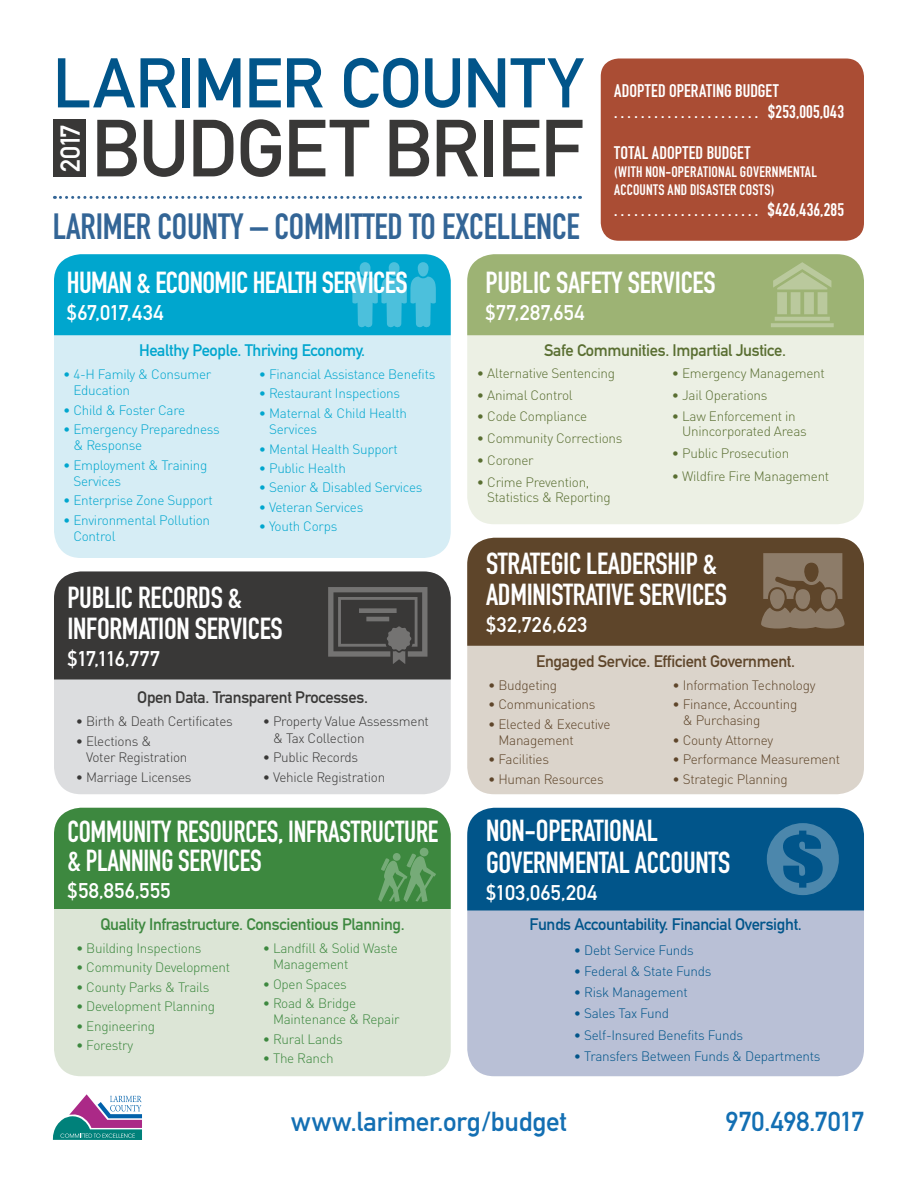
<style>
.page{position:relative;width:918px;height:1188px;background:#fff}
.page>*{position:absolute;margin:0;border:0;box-sizing:border-box;transform-origin:0 0}
.t1{font:79.5px "DIN Mittelschrift";letter-spacing:-.015em;color:#393837}
.t2{font:69px "DIN Mittelschrift";letter-spacing:-.005em;color:#01558a}
.t3{font:36px "DIN Engschrift";letter-spacing:-.005em;color:#336596}
.t4{font:30px/31.5px "DIN Engschrift";letter-spacing:-.01em;color:#fff}
.t5{font:30px/28.5px "DIN Engschrift";letter-spacing:-.01em;color:#fff;scale:.95 1}
.t6{font:27px "DIN Mittelschrift";letter-spacing:-.01em;color:#136fb3}
.t7{font:27px "DIN Mittelschrift";color:#fff}
.t8{font:21px "DIN Mittelschrift";letter-spacing:.015em;color:#fff}
.t9{font:18px/21px "DIN Engschrift";letter-spacing:.01em;color:#fff}
.t10{font:16.5px "DIN Mittelschrift";letter-spacing:-.02em;color:#3d883f}
.t11{font:16.5px "DIN Mittelschrift";letter-spacing:-.02em;color:#01558a}
.t12{font:16.5px "DIN Mittelschrift";letter-spacing:-.02em;color:#5e452a}
.t13{font:16.5px "DIN Mittelschrift";letter-spacing:-.02em;color:#596e31}
.t14{font:16.5px "DIN Mittelschrift";letter-spacing:-.02em;color:#00a6ce}
.t15{font:16.5px "DIN Mittelschrift";letter-spacing:-.02em;color:#393837}
.t16{font:15px/18px "DIN Engschrift";letter-spacing:.015em;color:#fff}
.t17{font:300 13.5px/16.2px "DINOT";letter-spacing:-.02em;color:#00a6ce}
.t18{font:300 13.5px/15px "DINOT";letter-spacing:-.02em;color:#596e31}
.t19{font:300 13.5px/16.2px "DINOT";letter-spacing:-.02em;color:#3d883f}
.t20{font:300 13.5px/16.2px "DINOT";letter-spacing:-.02em;color:#5e452a}
.t21{font:300 13.5px/16.2px "DINOT";letter-spacing:-.02em;color:#393837}
.t22{font:300 13.5px "DINOT";letter-spacing:-.02em;color:#01558a}
</style>
<div class="page">
<svg style="left:54px;top:196px;width:527px;height:3px"></svg>
<div style="left:54px;top:254px;width:397px;height:304px;background:#d6edf5;border-radius:27px"></div>
<svg style="left:54px;top:254px;width:397px;height:81px;background:#0aa9d0"></svg>
<div style="left:54px;top:572px;width:397px;height:222px;background:#dcdddf;border-radius:27px"></div>
<svg style="left:54px;top:572px;width:397px;height:108px;background:#3f3e3d"></svg>
<div style="left:54px;top:808px;width:397px;height:268px;background:#dce5d6;border-radius:27px"></div>
<div style="left:54px;top:808px;width:397px;height:101px;background:#3d883f"></div>
<div style="left:420px;top:848px;width:8px;height:8px;background:#76ab78;border-radius:50%"></div>
<div style="left:467px;top:254px;width:397px;height:270px;background:#ecf0e4;border-radius:27px"></div>
<svg style="left:467px;top:254px;width:397px;height:81px;background:#a0b578"></svg>
<div style="left:467px;top:538px;width:397px;height:256px;background:#dbd4cb;border-radius:27px"></div>
<svg style="left:467px;top:538px;width:397px;height:108px;background:#644c32"></svg>
<div style="left:467px;top:813px;width:397px;height:263px;background:#b9c0d6;border-radius:27px"></div>
<svg style="left:467px;top:808px;width:397px;height:102px;background:#07598d"></svg>
<svg style="left:53px;top:1094px;width:89px;height:46px"></svg>
<div style="left:601px;top:58px;width:263px;height:183px;background:#aa4d34;border-radius:18px"></div>
<div style="left:53px;top:120px;width:33px;height:57px;background:#393837"></div>
<h2 class="t2" style="left:53px;top:43px;width:532px">LARIMER COUNTY</h2>
<h1 class="t1" style="left:91px;top:102px;width:493px">BUDGET BRIEF</h1>
<h3 class="t7" style="left:54px;top:172px;width:49px;rotate:-90deg">2017</h3>
<h3 class="t3" style="left:53px;top:206px;width:529px">LARIMER COUNTY – COMMITTED TO EXCELLENCE</h3>
<h3 class="t9" style="left:614px;top:80px;width:231px">ADOPTED OPERATING BUDGET<br>. . . . . . . . . . . . . . . . . . . . . . $253,005,043</h3>
<h3 class="t9" style="left:614px;top:142px;width:138px">TOTAL ADOPTED BUDGET</h3>
<p class="t16" style="left:614px;top:163px;width:204px">(WITH NON-OPERATIONAL GOVERNMENTAL<br>ACCOUNTS AND DISASTER COSTS)</p>
<h3 class="t9" style="left:614px;top:199px;width:231px">. . . . . . . . . . . . . . . . . . . . . . $426,436,285</h3>
<h3 class="t4" style="left:67px;top:267px;width:342px">HUMAN &amp; ECONOMIC HEALTH SERVICES</h3>
<h3 class="t8" style="left:67px;top:300px;width:98px">$67,017,434</h3>
<p class="t14" style="left:139px;top:341px;width:228px">Healthy People. Thriving Economy.</p>
<p class="t17" style="left:73px;top:366px;width:139px;text-indent:-10px">• 4-H Family &amp; Consumer<br>Education</p>
<p class="t17" style="left:63px;top:402px;width:124px">• Child &amp; Foster Care</p>
<p class="t17" style="left:73px;top:421px;width:148px;text-indent:-10px">• Emergency Preparedness &amp; Response</p>
<p class="t17" style="left:73px;top:457px;width:136px;text-indent:-10px">• Employment &amp; Training<br>Services</p>
<p class="t17" style="left:63px;top:492px;width:151px">• Enterprise Zone Support</p>
<p class="t17" style="left:73px;top:512px;width:138px;text-indent:-10px">• Environmental Pollution<br>Control</p>
<p class="t17" style="left:259px;top:366px;width:178px">• Financial Assistance Benefits</p>
<p class="t17" style="left:259px;top:385px;width:143px">• Restaurant Inspections</p>
<p class="t17" style="left:269px;top:405px;width:139px;text-indent:-10px">• Maternal &amp; Child Health<br>Services</p>
<p class="t17" style="left:259px;top:440px;width:141px">• Mental Health Support</p>
<p class="t17" style="left:259px;top:460px;width:89px">• Public Health</p>
<p class="t17" style="left:259px;top:479px;width:165px">• Senior &amp; Disabled Services</p>
<p class="t17" style="left:259px;top:499px;width:106px">• Veteran Services</p>
<p class="t17" style="left:259px;top:518px;width:80px">• Youth Corps</p>
<h3 class="t4" style="left:67px;top:581px;width:217px">PUBLIC RECORDS &amp;<br>INFORMATION SERVICES</h3>
<h3 class="t8" style="left:67px;top:647px;width:94px">$17,116,777</h3>
<p class="t15" style="left:137px;top:688px;width:232px">Open Data. Transparent Processes.</p>
<p class="t21" style="left:76px;top:713px;width:159px">• Birth &amp; Death Certificates</p>
<p class="t21" style="left:86px;top:733px;width:103px;text-indent:-10px">• Elections &amp;<br>Voter Registration</p>
<p class="t21" style="left:76px;top:768px;width:117px">• Marriage Licenses</p>
<p class="t21" style="left:273px;top:713px;width:158px;text-indent:-10px">• Property Value Assessment &amp; Tax Collection</p>
<p class="t21" style="left:263px;top:749px;width:97px">• Public Records</p>
<p class="t21" style="left:263px;top:768px;width:124px">• Vehicle Registration</p>
<h3 class="t5" style="left:67px;top:817px;width:392px">COMMUNITY RESOURCES, INFRASTRUCTURE &amp; PLANNING SERVICES</h3>
<h3 class="t8" style="left:67px;top:878px;width:105px">$58,856,555</h3>
<p class="t10" style="left:100px;top:915px;width:306px">Quality Infrastructure. Conscientious Planning.</p>
<p class="t19" style="left:76px;top:940px;width:127px">• Building Inspections</p>
<p class="t19" style="left:76px;top:959px;width:156px">• Community Development</p>
<p class="t19" style="left:76px;top:979px;width:135px">• County Parks &amp; Trails</p>
<p class="t19" style="left:76px;top:998px;width:141px">• Development Planning</p>
<p class="t19" style="left:76px;top:1018px;width:81px">• Engineering</p>
<p class="t19" style="left:76px;top:1037px;width:59px">• Forestry</p>
<p class="t19" style="left:273px;top:940px;width:126px;text-indent:-10px">• Landfill &amp; Solid Waste<br>Management</p>
<p class="t19" style="left:263px;top:976px;width:86px">• Open Spaces</p>
<p class="t19" style="left:273px;top:995px;width:128px;text-indent:-10px">• Road &amp; Bridge<br>Maintenance &amp; Repair</p>
<p class="t19" style="left:263px;top:1031px;width:82px">• Rural Lands</p>
<p class="t19" style="left:263px;top:1050px;width:72px">• The Ranch</p>
<h3 class="t4" style="left:485px;top:267px;width:232px">PUBLIC SAFETY SERVICES</h3>
<h3 class="t8" style="left:485px;top:301px;width:101px">$77,287,654</h3>
<p class="t13" style="left:544px;top:341px;width:243px">Safe Communities. Impartial Justice.</p>
<p class="t18" style="left:477px;top:365px;width:140px">• Alternative Sentencing</p>
<p class="t18" style="left:477px;top:387px;width:97px">• Animal Control</p>
<p class="t18" style="left:477px;top:409px;width:112px">• Code Compliance</p>
<p class="t18" style="left:477px;top:431px;width:147px">• Community Corrections</p>
<p class="t18" style="left:477px;top:452px;width:58px">• Coroner</p>
<p class="t18" style="left:487px;top:474px;width:125px;text-indent:-10px">• Crime Prevention,<br>Statistics &amp; Reporting</p>
<p class="t18" style="left:672px;top:365px;width:154px">• Emergency Management</p>
<p class="t18" style="left:672px;top:387px;width:97px">• Jail Operations</p>
<p class="t18" style="left:682px;top:409px;width:126px;text-indent:-10px">• Law Enforcement in<br>Unincorporated Areas</p>
<p class="t18" style="left:672px;top:446px;width:119px">• Public Prosecution</p>
<p class="t18" style="left:672px;top:469px;width:159px">• Wildfire Fire Management</p>
<h3 class="t4" style="left:486px;top:547px;width:242px">STRATEGIC LEADERSHIP &amp;<br>ADMINISTRATIVE SERVICES</h3>
<h3 class="t8" style="left:486px;top:613px;width:103px">$32,726,623</h3>
<p class="t12" style="left:536px;top:651px;width:260px">Engaged Service. Efficient Government.</p>
<p class="t20" style="left:488px;top:677px;width:70px">• Budgeting</p>
<p class="t20" style="left:488px;top:696px;width:109px">• Communications</p>
<p class="t20" style="left:498px;top:715px;width:113px;text-indent:-10px">• Elected &amp; Executive<br>Management</p>
<p class="t20" style="left:488px;top:751px;width:62px">• Facilities</p>
<p class="t20" style="left:488px;top:771px;width:117px">• Human Resources</p>
<p class="t20" style="left:672px;top:677px;width:145px">• Information Technology</p>
<p class="t20" style="left:683px;top:696px;width:116px;text-indent:-10px">• Finance, Accounting &amp; Purchasing</p>
<p class="t20" style="left:672px;top:732px;width:102px">• County Attorney</p>
<p class="t20" style="left:672px;top:751px;width:169px">• Performance Measurement</p>
<p class="t20" style="left:672px;top:771px;width:117px">• Strategic Planning</p>
<h3 class="t4" style="left:486px;top:815px;width:246px">NON-OPERATIONAL<br>GOVERNMENTAL ACCOUNTS</h3>
<h3 class="t8" style="left:486px;top:880px;width:113px">$103,065,204</h3>
<p class="t11" style="left:529px;top:915px;width:274px">Funds Accountability. Financial Oversight.</p>
<p class="t22" style="left:574px;top:942px;width:122px">• Debt Service Funds</p>
<p class="t22" style="left:574px;top:963px;width:139px">• Federal &amp; State Funds</p>
<p class="t22" style="left:574px;top:984px;width:115px">• Risk Management</p>
<p class="t22" style="left:574px;top:1005px;width:97px">• Sales Tax Fund</p>
<p class="t22" style="left:574px;top:1027px;width:171px">• Self-Insured Benefits Funds</p>
<p class="t22" style="left:574px;top:1048px;width:248px">• Transfers Between Funds &amp; Departments</p>
<h3 class="t6" style="left:291px;top:1106px;width:277px">www.larimer.org/budget</h3>
<h3 class="t6" style="left:725px;top:1106px;width:140px">970.498.7017</h3>
</div>
